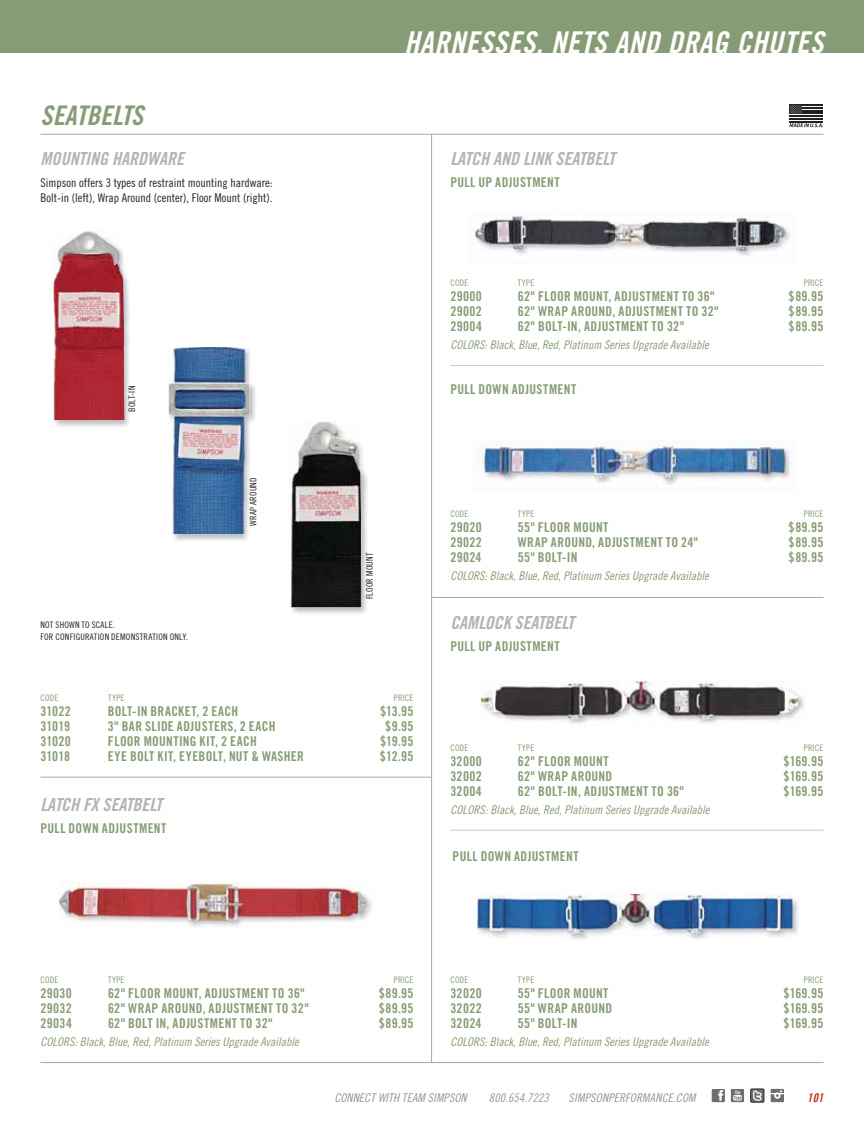
<style>
.page{position:relative;width:864px;height:1134px;background:#fff}
.page>*{position:absolute;margin:0;border:0;box-sizing:border-box;transform-origin:0 0}
.t1{font:30px "Trade Gothic Bold Cond Twenty Obl";letter-spacing:.025em;color:#fff}
.t2{font:27px "Trade Gothic Bold Cond Twenty Obl";letter-spacing:-.01em;color:#879c76}
.t3{font:18px "Trade Gothic Bold Cond Twenty Obl";letter-spacing:-.005em;color:#b2b4b6}
.t4{font:13.5px "Trade Gothic Bold Cond Twenty";letter-spacing:.025em;color:#879c76}
.t5{font:12px "Trade Gothic Cond Eighteen Obl";color:#879c76}
.t6{font:12px/15px "Trade Gothic Cond Eighteen";color:#231f20}
.t7{font:12px "Trade Gothic Cond Eighteen Obl";letter-spacing:.01em;color:#939598}
.t8{font:12px "Trade Gothic Bold Cond Twenty Obl";color:#bf311a}
.t9{font:9px "Trade Gothic Cond Eighteen";letter-spacing:.025em;color:#879c76}
.t10{font:9px/12px "Trade Gothic Cond Eighteen";letter-spacing:.03em;color:#231f20}
</style>
<div class="page">
<div style="left:0;top:0;width:864px;height:52px;background:#879c76"></div>
<div style="left:731px;top:1089px;width:13px;height:13px;background:#6d6e70"></div>
<svg style="left:733px;top:1090px;width:9px;height:11px"></svg>
<div style="left:712px;top:1089px;width:13px;height:13px;background:#6d6e70"></div>
<svg style="left:718px;top:1090px;width:5px;height:11px"></svg>
<div style="left:751px;top:1089px;width:13px;height:13px;border:1px solid #231f20"></div>
<svg style="left:753px;top:1090px;width:9px;height:11px"></svg>
<svg style="left:771px;top:1089px;width:13px;height:13px"></svg>
<img style="left:493px;top:900px;width:306px;height:40px">
<img style="left:477px;top:894px;width:316px;height:42px">
<img style="left:475px;top:215px;width:316px;height:41px">
<hr style="left:431px;top:134px;width:1px;height:928px;background:#a7a9ac">
<hr style="left:40px;top:134px;width:784px;height:1px;background:#a7a9ac">
<hr style="left:450px;top:365px;width:373px;height:1px;background:#c6cfbd">
<hr style="left:40px;top:1062px;width:784px;height:1px;background:#a7a9ac">
<hr style="left:431px;top:597px;width:393px;height:1px;background:#a7a9ac">
<hr style="left:450px;top:830px;width:373px;height:1px;background:#c6cfbd">
<hr style="left:40px;top:777px;width:392px;height:1px;background:#a7a9ac">
<hr style="left:789px;top:115px;width:34px;height:2px;background:#231f20">
<hr style="left:789px;top:118px;width:34px;height:1px;background:#231f20">
<hr style="left:789px;top:121px;width:34px;height:1px;background:#231f20">
<hr style="left:802px;top:104px;width:21px;height:2px;background:#231f20">
<div style="left:789px;top:104px;width:13px;height:10px;background:#231f20"></div>
<svg style="left:790px;top:105px;width:33px;height:9px"></svg>
<svg style="left:789px;top:123px;width:34px;height:4px"></svg>
<img style="left:481px;top:681px;width:324px;height:43px">
<img style="left:482px;top:682px;width:316px;height:39px">
<img style="left:292px;top:452px;width:76px;height:162px">
<img style="left:291px;top:422px;width:71px;height:186px">
<img style="left:54px;top:275px;width:76px;height:152px">
<img style="left:53px;top:231px;width:72px;height:189px">
<img style="left:173px;top:384px;width:83px;height:157px">
<img style="left:168px;top:347px;width:83px;height:187px">
<img style="left:59px;top:898px;width:313px;height:29px">
<img style="left:60px;top:882px;width:311px;height:39px">
<img style="left:478px;top:440px;width:314px;height:34px">
<img style="left:484px;top:445px;width:307px;height:40px">
<h2 class="t2" style="left:40px;top:100px;width:104px">SEATBELTS</h2>
<h3 class="t3" style="left:40px;top:148px;width:145px">MOUNTING HARDWARE</h3>
<p class="t6" style="left:40px;top:177px;width:233px">Simpson offers 3 types of restraint mounting hardware:<br>Bolt-in (left), Wrap Around (center), Floor Mount (right).</p>
<h1 class="t1" style="left:405px;top:25px;width:420px">HARNESSES, NETS AND DRAG CHUTES</h1>
<h3 class="t3" style="left:450px;top:148px;width:166px">LATCH AND LINK SEATBELT</h3>
<p class="t4" style="left:450px;top:177px;width:111px">PULL UP ADJUSTMENT</p>
<p class="t9" style="left:450px;top:280px;width:20px">CODE</p>
<p class="t9" style="left:518px;top:280px;width:18px">TYPE</p>
<p class="t9" style="left:804px;top:280px;width:21px">PRICE</p>
<p class="t4" style="left:450px;top:292px;width:33px">29000</p>
<p class="t4" style="left:518px;top:292px;width:198px">62" FLOOR MOUNT, ADJUSTMENT TO 36"</p>
<p class="t4" style="left:789px;top:292px;width:36px">$89.95</p>
<p class="t4" style="left:450px;top:307px;width:33px">29002</p>
<p class="t4" style="left:518px;top:307px;width:202px">62" WRAP AROUND, ADJUSTMENT TO 32"</p>
<p class="t4" style="left:789px;top:307px;width:36px">$89.95</p>
<p class="t4" style="left:450px;top:322px;width:33px">29004</p>
<p class="t4" style="left:518px;top:322px;width:168px">62" BOLT-IN, ADJUSTMENT TO 32"</p>
<p class="t4" style="left:789px;top:322px;width:36px">$89.95</p>
<p class="t5" style="left:450px;top:341px;width:260px">COLORS: Black, Blue, Red, Platinum Series Upgrade Available</p>
<p class="t10" style="left:127px;top:412px;width:28px;rotate:-90deg">BOLT-IN</p>
<p class="t4" style="left:450px;top:384px;width:127px">PULL DOWN ADJUSTMENT</p>
<p class="t10" style="left:40px;top:620px;width:149px">NOT SHOWN TO SCALE.<br>FOR CONFIGURATION DEMONSTRATION ONLY.</p>
<p class="t10" style="left:249px;top:526px;width:50px;rotate:-90deg">WRAP AROUND</p>
<p class="t10" style="left:365px;top:599px;width:49px;rotate:-90deg">FLOOR MOUNT</p>
<p class="t9" style="left:40px;top:694px;width:20px">CODE</p>
<p class="t9" style="left:108px;top:694px;width:18px">TYPE</p>
<p class="t9" style="left:394px;top:694px;width:21px">PRICE</p>
<p class="t4" style="left:40px;top:706px;width:32px">31022</p>
<p class="t4" style="left:108px;top:706px;width:132px">BOLT-IN BRACKET, 2 EACH</p>
<p class="t4" style="left:380px;top:706px;width:35px">$13.95</p>
<p class="t4" style="left:40px;top:721px;width:31px">31019</p>
<p class="t4" style="left:108px;top:721px;width:169px">3" BAR SLIDE ADJUSTERS, 2 EACH</p>
<p class="t4" style="left:385px;top:721px;width:30px">$9.95</p>
<p class="t4" style="left:40px;top:736px;width:32px">31020</p>
<p class="t4" style="left:108px;top:736px;width:150px">FLOOR MOUNTING KIT, 2 EACH</p>
<p class="t4" style="left:380px;top:736px;width:35px">$19.95</p>
<p class="t4" style="left:40px;top:751px;width:31px">31018</p>
<p class="t4" style="left:108px;top:751px;width:197px">EYE BOLT KIT, EYEBOLT, NUT &amp; WASHER</p>
<p class="t4" style="left:380px;top:751px;width:35px">$12.95</p>
<h3 class="t3" style="left:40px;top:795px;width:123px">LATCH FX SEATBELT</h3>
<p class="t4" style="left:40px;top:823px;width:127px">PULL DOWN ADJUSTMENT</p>
<p class="t9" style="left:450px;top:511px;width:20px">CODE</p>
<p class="t9" style="left:518px;top:511px;width:18px">TYPE</p>
<p class="t9" style="left:804px;top:511px;width:21px">PRICE</p>
<p class="t4" style="left:450px;top:523px;width:33px">29020</p>
<p class="t4" style="left:518px;top:523px;width:92px">55" FLOOR MOUNT</p>
<p class="t4" style="left:789px;top:523px;width:36px">$89.95</p>
<p class="t4" style="left:450px;top:538px;width:33px">29022</p>
<p class="t4" style="left:518px;top:538px;width:182px">WRAP AROUND, ADJUSTMENT TO 24"</p>
<p class="t4" style="left:789px;top:538px;width:36px">$89.95</p>
<p class="t4" style="left:450px;top:553px;width:33px">29024</p>
<p class="t4" style="left:518px;top:553px;width:61px">55" BOLT-IN</p>
<p class="t4" style="left:789px;top:553px;width:36px">$89.95</p>
<p class="t5" style="left:450px;top:572px;width:260px">COLORS: Black, Blue, Red, Platinum Series Upgrade Available</p>
<h3 class="t3" style="left:450px;top:613px;width:125px">CAMLOCK SEATBELT</h3>
<p class="t4" style="left:450px;top:642px;width:111px">PULL UP ADJUSTMENT</p>
<p class="t9" style="left:450px;top:744px;width:20px">CODE</p>
<p class="t9" style="left:518px;top:744px;width:18px">TYPE</p>
<p class="t9" style="left:804px;top:744px;width:21px">PRICE</p>
<p class="t4" style="left:450px;top:756px;width:33px">32000</p>
<p class="t4" style="left:518px;top:756px;width:92px">62" FLOOR MOUNT</p>
<p class="t4" style="left:784px;top:756px;width:41px">$169.95</p>
<p class="t4" style="left:450px;top:771px;width:33px">32002</p>
<p class="t4" style="left:518px;top:771px;width:96px">62" WRAP AROUND</p>
<p class="t4" style="left:784px;top:771px;width:41px">$169.95</p>
<p class="t4" style="left:450px;top:786px;width:33px">32004</p>
<p class="t4" style="left:518px;top:786px;width:168px">62" BOLT-IN, ADJUSTMENT TO 36"</p>
<p class="t4" style="left:784px;top:786px;width:41px">$169.95</p>
<p class="t5" style="left:450px;top:805px;width:261px">COLORS: Black, Blue, Red, Platinum Series Upgrade Available</p>
<p class="t4" style="left:453px;top:851px;width:127px">PULL DOWN ADJUSTMENT</p>
<p class="t9" style="left:40px;top:977px;width:20px">CODE</p>
<p class="t9" style="left:108px;top:977px;width:18px">TYPE</p>
<p class="t9" style="left:394px;top:977px;width:21px">PRICE</p>
<p class="t4" style="left:40px;top:989px;width:33px">29030</p>
<p class="t4" style="left:108px;top:989px;width:198px">62" FLOOR MOUNT, ADJUSTMENT TO 36"</p>
<p class="t4" style="left:379px;top:989px;width:36px">$89.95</p>
<p class="t4" style="left:40px;top:1004px;width:33px">29032</p>
<p class="t4" style="left:108px;top:1004px;width:202px">62" WRAP AROUND, ADJUSTMENT TO 32"</p>
<p class="t4" style="left:379px;top:1004px;width:36px">$89.95</p>
<p class="t4" style="left:40px;top:1019px;width:33px">29034</p>
<p class="t4" style="left:108px;top:1019px;width:166px">62" BOLT IN, ADJUSTMENT TO 32"</p>
<p class="t4" style="left:379px;top:1019px;width:36px">$89.95</p>
<p class="t5" style="left:40px;top:1038px;width:260px">COLORS: Black, Blue, Red, Platinum Series Upgrade Available</p>
<p class="t9" style="left:450px;top:977px;width:20px">CODE</p>
<p class="t9" style="left:518px;top:977px;width:18px">TYPE</p>
<p class="t9" style="left:804px;top:977px;width:21px">PRICE</p>
<p class="t4" style="left:450px;top:989px;width:33px">32020</p>
<p class="t4" style="left:518px;top:989px;width:92px">55" FLOOR MOUNT</p>
<p class="t4" style="left:784px;top:989px;width:41px">$169.95</p>
<p class="t4" style="left:450px;top:1004px;width:33px">32022</p>
<p class="t4" style="left:518px;top:1004px;width:96px">55" WRAP AROUND</p>
<p class="t4" style="left:784px;top:1004px;width:41px">$169.95</p>
<p class="t4" style="left:450px;top:1019px;width:33px">32024</p>
<p class="t4" style="left:518px;top:1019px;width:61px">55" BOLT-IN</p>
<p class="t4" style="left:784px;top:1019px;width:41px">$169.95</p>
<p class="t5" style="left:450px;top:1038px;width:260px">COLORS: Black, Blue, Red, Platinum Series Upgrade Available</p>
<p class="t7" style="left:334px;top:1093px;width:134px">CONNECT WITH TEAM SIMPSON</p>
<p class="t7" style="left:489px;top:1093px;width:61px">800.654.7223</p>
<p class="t7" style="left:569px;top:1093px;width:129px">SIMPSONPERFORMANCE.COM</p>
<p class="t8" style="left:807px;top:1091px;width:18px">101</p>
</div>
